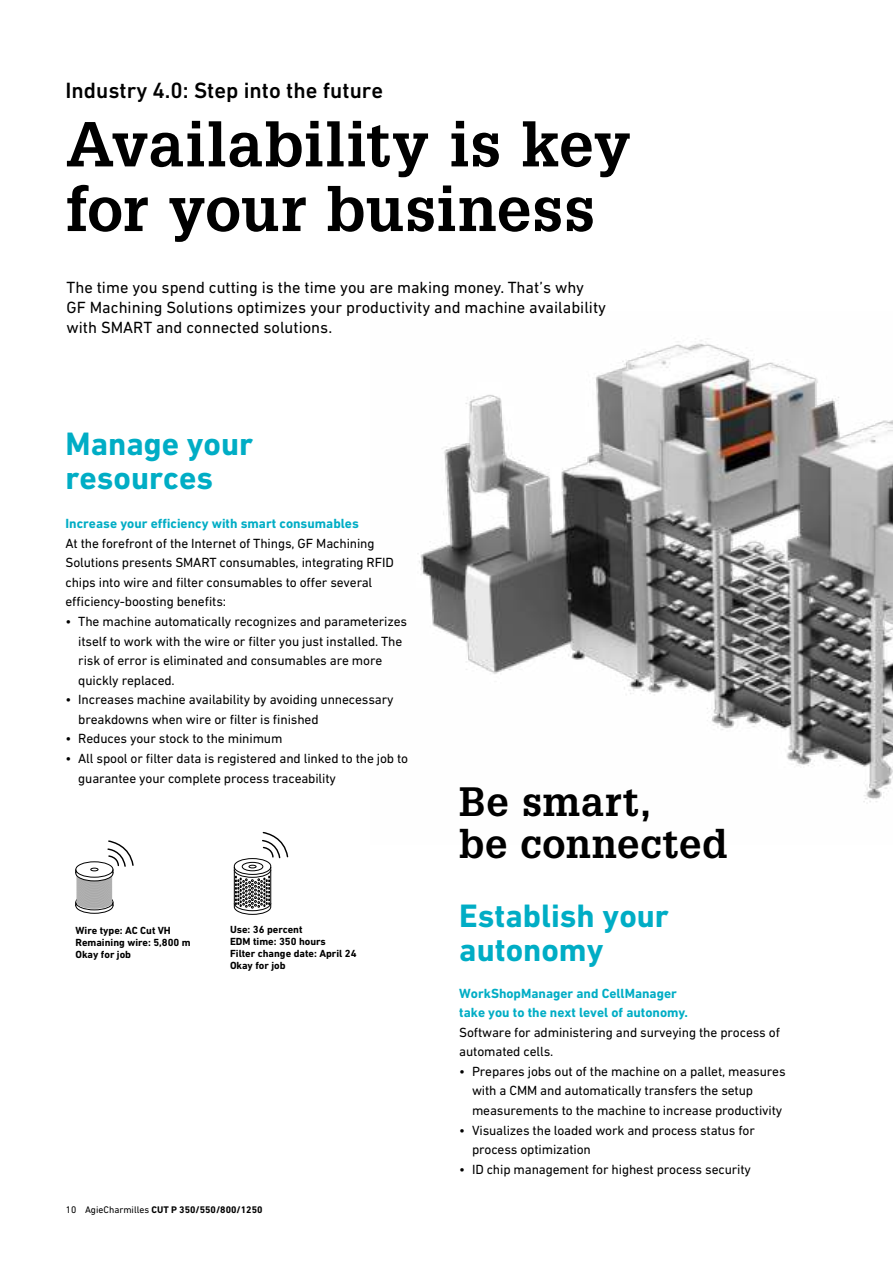
<style>
.page{position:relative;width:893px;height:1263px;background:#fff}
.page>*{position:absolute;margin:0;border:0;box-sizing:border-box;transform-origin:0 0}
.t1{font:700 61.95px/64.7px "Glypha LT Pro";letter-spacing:.005em;color:#000}
.t2{font:700 40.05px/41.8px "Glypha LT Pro";letter-spacing:.02em;color:#000}
.t3{font:700 33px/34.5px "DIN Next W1 G";color:#00adc5}
.t4{font:500 22.5px "DIN Next W1 G";color:#000}
.t5{font:16.5px/19.5px "DIN Next W1 G";color:#000}
.t6{font:13.5px/19.5px "DIN Next W1 G";letter-spacing:-.01em;color:#000}
.t7{font:700 13.5px/19.5px "DIN Next W1 G";color:#00adc5}
.t8{font:700 10.5px/12px "DIN Next W1 G";color:#000}
.t9{font:700 9.75px "DIN Next W1 G";color:#000}
.s1{font-weight:400}
</style>
<div class="page">
<img style="left:417px;top:338px;width:475px;height:466px">
<svg style="left:76px;top:898px;width:37px;height:15px"></svg>
<div style="left:76px;top:898px;width:37px;height:15px;border:1px solid #000;border-radius:50%"></div>
<svg style="left:76px;top:894px;width:37px;height:16px"></svg>
<div style="left:76px;top:894px;width:37px;height:16px;border:1px solid #000;border-radius:50%"></div>
<div style="left:77px;top:896px;width:35px;height:12px;background:#aeaeae;border-radius:50%"></div>
<div style="left:77px;top:895px;width:35px;height:13px;border:1px solid #b4b4b4;border-radius:50%"></div>
<div style="left:77px;top:894px;width:35px;height:13px;background:#adadad;border-radius:50%"></div>
<div style="left:77px;top:894px;width:35px;height:13px;border:1px solid #b4b4b4;border-radius:50%"></div>
<div style="left:77px;top:894px;width:35px;height:12px;background:#afafaf;border-radius:50%"></div>
<div style="left:77px;top:894px;width:35px;height:12px;border:1px solid #b4b4b4;border-radius:50%"></div>
<div style="left:77px;top:893px;width:35px;height:12px;background:#ababab;border-radius:50%"></div>
<div style="left:77px;top:892px;width:35px;height:13px;background:#afafaf;border-radius:50%"></div>
<div style="left:77px;top:892px;width:35px;height:13px;border:1px solid #b4b4b4;border-radius:50%"></div>
<div style="left:77px;top:892px;width:35px;height:12px;background:#aeaeae;border-radius:50%"></div>
<div style="left:77px;top:891px;width:35px;height:13px;border:1px solid #b4b4b4;border-radius:50%"></div>
<div style="left:77px;top:891px;width:35px;height:12px;background:#adadad;border-radius:50%"></div>
<div style="left:77px;top:890px;width:35px;height:13px;border:1px solid #b4b4b4;border-radius:50%"></div>
<div style="left:77px;top:889px;width:35px;height:13px;background:#aeaeae;border-radius:50%"></div>
<div style="left:77px;top:889px;width:35px;height:13px;border:1px solid #b4b4b4;border-radius:50%"></div>
<div style="left:77px;top:889px;width:35px;height:12px;background:#afafaf;border-radius:50%"></div>
<div style="left:77px;top:889px;width:35px;height:12px;border:1px solid #b4b4b4;border-radius:50%"></div>
<div style="left:77px;top:888px;width:35px;height:12px;background:#ababab;border-radius:50%"></div>
<div style="left:77px;top:887px;width:35px;height:13px;background:#afafaf;border-radius:50%"></div>
<div style="left:77px;top:887px;width:35px;height:13px;border:1px solid #b4b4b4;border-radius:50%"></div>
<div style="left:77px;top:887px;width:35px;height:12px;background:#aeaeae;border-radius:50%"></div>
<div style="left:77px;top:886px;width:35px;height:13px;border:1px solid #b4b4b4;border-radius:50%"></div>
<div style="left:77px;top:886px;width:35px;height:12px;background:#adadad;border-radius:50%"></div>
<div style="left:77px;top:885px;width:35px;height:13px;border:1px solid #b4b4b4;border-radius:50%"></div>
<div style="left:77px;top:884px;width:35px;height:13px;background:#afafaf;border-radius:50%"></div>
<div style="left:77px;top:884px;width:35px;height:13px;border:1px solid #b4b4b4;border-radius:50%"></div>
<div style="left:77px;top:884px;width:35px;height:12px;background:#afafaf;border-radius:50%"></div>
<div style="left:77px;top:884px;width:35px;height:12px;border:1px solid #b4b4b4;border-radius:50%"></div>
<div style="left:77px;top:883px;width:35px;height:12px;background:#aeaeae;border-radius:50%"></div>
<div style="left:77px;top:882px;width:35px;height:13px;border:1px solid #b4b4b4;border-radius:50%"></div>
<div style="left:77px;top:882px;width:35px;height:12px;background:#aeaeae;border-radius:50%"></div>
<div style="left:77px;top:881px;width:35px;height:13px;border:1px solid #b4b4b4;border-radius:50%"></div>
<div style="left:77px;top:881px;width:35px;height:12px;background:#aeaeae;border-radius:50%"></div>
<div style="left:77px;top:880px;width:35px;height:13px;border:1px solid #b4b4b4;border-radius:50%"></div>
<div style="left:77px;top:879px;width:35px;height:13px;background:#afafaf;border-radius:50%"></div>
<div style="left:77px;top:879px;width:35px;height:13px;border:1px solid #b4b4b4;border-radius:50%"></div>
<div style="left:77px;top:879px;width:35px;height:12px;background:#afafaf;border-radius:50%"></div>
<div style="left:77px;top:878px;width:35px;height:13px;border:1px solid #b4b4b4;border-radius:50%"></div>
<div style="left:77px;top:878px;width:35px;height:12px;background:#aeaeae;border-radius:50%"></div>
<div style="left:77px;top:877px;width:35px;height:13px;border:1px solid #b4b4b4;border-radius:50%"></div>
<div style="left:77px;top:876px;width:35px;height:13px;background:#aeaeae;border-radius:50%"></div>
<div style="left:77px;top:876px;width:35px;height:13px;border:1px solid #b4b4b4;border-radius:50%"></div>
<div style="left:77px;top:876px;width:35px;height:12px;background:#afafaf;border-radius:50%"></div>
<div style="left:77px;top:876px;width:35px;height:12px;border:1px solid #b4b4b4;border-radius:50%"></div>
<div style="left:77px;top:875px;width:35px;height:12px;background:#ababab;border-radius:50%"></div>
<div style="left:77px;top:874px;width:35px;height:13px;background:#afafaf;border-radius:50%"></div>
<div style="left:77px;top:874px;width:35px;height:13px;border:1px solid #b4b4b4;border-radius:50%"></div>
<div style="left:77px;top:874px;width:35px;height:12px;background:#afafaf;border-radius:50%"></div>
<div style="left:77px;top:873px;width:35px;height:13px;border:1px solid #b4b4b4;border-radius:50%"></div>
<div style="left:77px;top:873px;width:35px;height:12px;background:#aeaeae;border-radius:50%"></div>
<div style="left:77px;top:872px;width:35px;height:13px;border:1px solid #b4b4b4;border-radius:50%"></div>
<div style="left:77px;top:871px;width:35px;height:13px;background:#adadad;border-radius:50%"></div>
<div style="left:77px;top:871px;width:35px;height:13px;border:1px solid #b4b4b4;border-radius:50%"></div>
<div style="left:77px;top:871px;width:35px;height:12px;background:#afafaf;border-radius:50%"></div>
<div style="left:77px;top:871px;width:35px;height:12px;border:1px solid #b4b4b4;border-radius:50%"></div>
<div style="left:77px;top:869px;width:35px;height:13px;border:1px solid #b4b4b4;border-radius:50%"></div>
<div style="left:77px;top:869px;width:35px;height:12px;background:#242424;border-radius:50%"></div>
<div style="left:77px;top:868px;width:35px;height:13px;border:1px solid #b4b4b4;border-radius:50%"></div>
<svg style="left:76px;top:865px;width:37px;height:16px"></svg>
<div style="left:76px;top:865px;width:37px;height:16px;border:1px solid #000;border-radius:50%"></div>
<div style="left:76px;top:862px;width:37px;height:15px;background:#fff;border-radius:50%"></div>
<div style="left:76px;top:861px;width:37px;height:16px;border:1px solid #000;border-radius:50%"></div>
<svg style="left:91px;top:868px;width:7px;height:3px"></svg>
<svg style="left:107px;top:840px;width:27px;height:33px"></svg>
<svg style="left:234px;top:831px;width:55px;height:84px"></svg>
<h3 class="t4" style="left:66px;top:82px;width:319px">Industry 4.0: Step into the future</h3>
<h1 class="t1" style="left:66px;top:116px;width:566px">Availability is key for your business</h1>
<p class="t5" style="left:67px;top:278px;width:541px">The time you spend cutting is the time you are making money. That’s why<br>GF Machining Solutions optimizes your productivity and machine availability with SMART and connected solutions.</p>
<h3 class="t3" style="left:66px;top:428px;width:189px">Manage your resources</h3>
<p class="t7" style="left:66px;top:515px;width:295px">Increase your efficiency with smart consumables</p>
<p class="t6" style="left:66px;top:533px;width:330px">At the forefront of the Internet of Things, GF Machining Solutions presents SMART consumables, integrating RFID chips into wire and filter consumables to offer several efficiency-boosting benefits:</p>
<p class="t6" style="left:78px;top:612px;width:330px;text-indent:-13px">• The machine automatically recognizes and parameterizes itself to work with the wire or filter you just installed. The risk of error is eliminated and consumables are more quickly replaced.</p>
<p class="t6" style="left:78px;top:690px;width:317px;text-indent:-13px">• Increases machine availability by avoiding unnecessary breakdowns when wire or filter is finished</p>
<p class="t6" style="left:66px;top:729px;width:218px">• Reduces your stock to the minimum</p>
<p class="t6" style="left:78px;top:749px;width:331px;text-indent:-13px">• All spool or filter data is registered and linked to the job to guarantee your complete process traceability</p>
<p class="t8" style="left:75px;top:925px;width:117px">Wire type: AC Cut VH<br>Remaining wire: 5,800 m<br>Okay for job</p>
<p class="t8" style="left:230px;top:924px;width:128px">Use: 36 percent<br>EDM time: 350 hours<br>Filter change date: April 24<br>Okay for job</p>
<p class="t9" style="left:66px;top:1204px;width:198px"><span class="s1">10 AgieCharmilles</span> CUT P 350/550/800/1250</p>
<h2 class="t2" style="left:459px;top:784px;width:270px">Be smart,<br>be connected</h2>
<h3 class="t3" style="left:459px;top:900px;width:211px">Establish your autonomy</h3>
<p class="t7" style="left:459px;top:984px;width:230px">WorkShopManager and CellManager take you to the next level of autonomy.</p>
<p class="t6" style="left:459px;top:1022px;width:322px">Software for administering and surveying the process of automated cells.</p>
<p class="t6" style="left:472px;top:1061px;width:315px;text-indent:-13px">• Prepares jobs out of the machine on a pallet, measures with a CMM and automatically transfers the setup measurements to the machine to increase productivity</p>
<p class="t6" style="left:472px;top:1120px;width:284px;text-indent:-13px">• Visualizes the loaded work and process status for process optimization</p>
<p class="t6" style="left:459px;top:1159px;width:293px">• ID chip management for highest process security</p>
</div>
